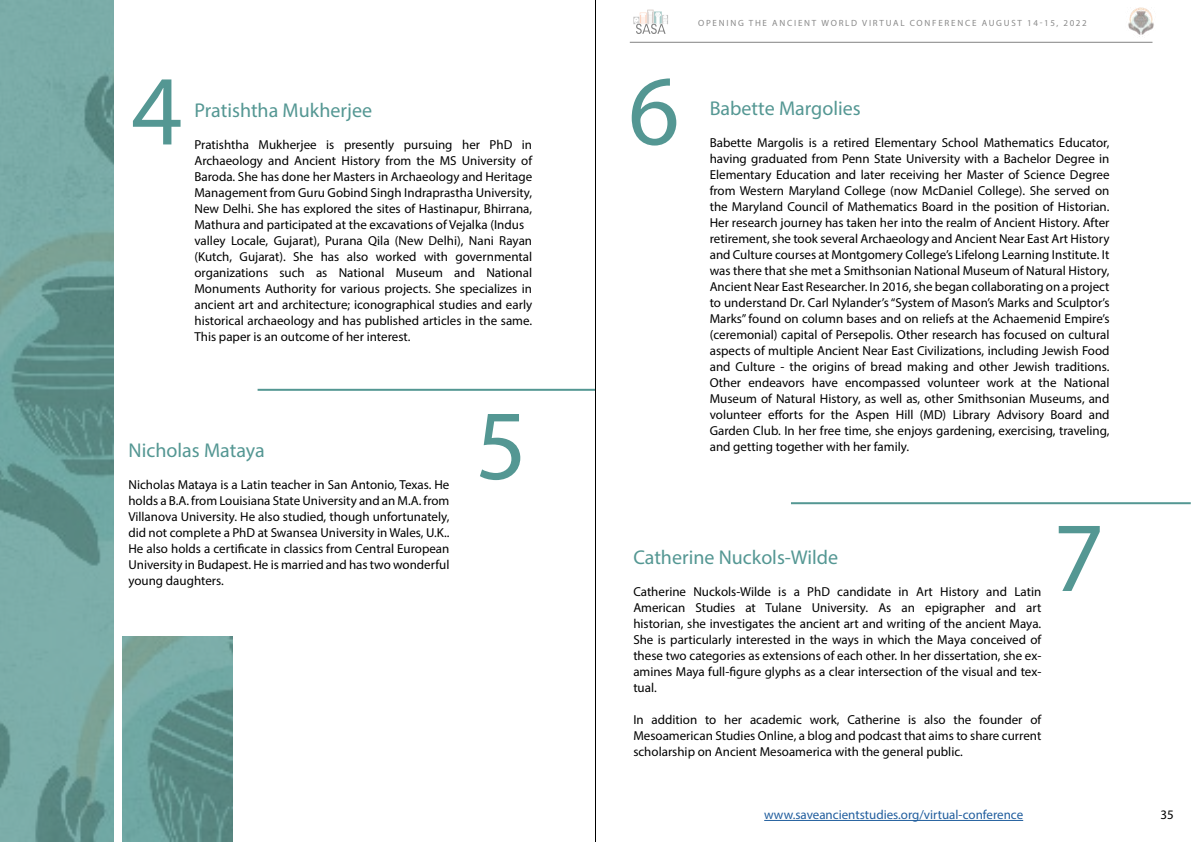
<style>
.page{position:relative;width:1191px;height:842px;background:#fff}
.page>*{position:absolute;margin:0;border:0;box-sizing:border-box;transform-origin:0 0}
.t1{font:100px "Myriad Pro";color:#549793}
.t2{font:20px "Myriad Pro";color:#549793}
.t3{font:13px/16px "Myriad Pro";color:#000;text-align:justify}
.t4{font:13px "Myriad Pro";color:#215e9e}
.t5{font:9px "Myriad Pro";letter-spacing:.195em;color:#8a8a8a}
</style>
<div class="page">
<svg style="left:633px;top:10px;width:35px;height:24px"></svg>
<hr style="left:630px;top:42px;width:522px;height:1px;background:#000">
<img style="left:1128px;top:7px;width:26px;height:30px">
<hr style="left:764px;top:820px;width:259px;height:1px;background:#215e9e">
<img style="left:0;top:0;width:113px;height:842px">
<hr style="left:257px;top:389px;width:338px;height:2px;background:#549793">
<hr style="left:791px;top:502px;width:399px;height:2px;background:#549793">
<hr style="left:595px;top:0;width:1px;height:842px;background:#000">
<img style="left:122px;top:636px;width:110px;height:206px">
<h1 class="t1" style="left:131px;top:49px;width:53px">4</h1>
<h2 class="t2" style="left:194px;top:98px;width:179px">Pratishtha Mukherjee</h2>
<p class="t3" style="left:194px;top:136px;width:339px;text-align:left">Pratishtha Mukherjee is presently pursuing her PhD in Archaeology and Ancient History from the MS University of Baroda. She has done her Masters in Archaeology and Heritage Management from Guru Gobind Singh Indraprastha University, New Delhi. She has explored the sites of Hastinapur, Bhirrana, Mathura and participated at the excavations of Vejalka (Indus valley Locale, Gujarat), Purana Qila (New Delhi), Nani Rayan (Kutch, Gujarat). She has also worked with governmental organizations such as National Museum and National Monuments Authority for various projects. She specializes in ancient art and architecture; iconographical studies and early historical archaeology and has published articles in the same.<br>This paper is an outcome of her interest.</p>
<h2 class="t2" style="left:128px;top:438px;width:138px">Nicholas Mataya</h2>
<p class="t3" style="left:128px;top:477px;width:322px">Nicholas Mataya is a Latin teacher in San Antonio, Texas. He</p>
<p class="t3" style="left:128px;top:493px;width:322px">holds a B.A. from Louisiana State University and an M.A. from Villanova University. He also studied, though unfortunately, did not complete a PhD at Swansea University in Wales, U.K..<br>He also holds a certificate in classics from Central European University in Budapest. He is married and has two wonderful young daughters.</p>
<h1 class="t1" style="left:476px;top:384px;width:53px">5</h1>
<h1 class="t1" style="left:628px;top:49px;width:53px">6</h1>
<p class="t5" style="left:698px;top:17px;width:390px">OPENING THE ANCIENT WORLD VIRTUAL CONFERENCE AUGUST 14-15, 2022</p>
<h2 class="t2" style="left:709px;top:96px;width:152px">Babette Margolies</h2>
<p class="t3" style="left:709px;top:134px;width:401px">Babette Margolis is a retired Elementary School Mathematics Educator, having graduated from Penn State University with a Bachelor Degree in Elementary Education and later receiving her Master of Science Degree from Western Maryland College (now McDaniel College). She served on the Maryland Council of Mathematics Board in the position of Historian.<br>Her research journey has taken her into the realm of Ancient History. After retirement, she took several Archaeology and Ancient Near East Art History and Culture courses at Montgomery College’s Lifelong Learning Institute. It was there that she met a Smithsonian National Museum of Natural History, Ancient Near East Researcher. In 2016, she began collaborating on a project to understand Dr. Carl Nylander’s “System of Mason’s Marks and Sculptor’s Marks” found on column bases and on reliefs at the Achaemenid Empire’s (ceremonial) capital of Persepolis. Other research has focused on cultural aspects of multiple Ancient Near East Civilizations, including Jewish Food and Culture - the origins of bread making and other Jewish traditions.<br>Other endeavors have encompassed volunteer work at the National Museum of Natural History, as well as, other Smithsonian Museums, and volunteer efforts for the Aspen Hill (MD) Library Advisory Board and Garden Club. In her free time, she enjoys gardening, exercising, traveling, and getting together with her family.</p>
<h2 class="t2" style="left:633px;top:544px;width:206px">Catherine Nuckols-Wilde</h2>
<p class="t3" style="left:633px;top:583px;width:409px">Catherine Nuckols-Wilde is a PhD candidate in Art History and Latin American Studies at Tulane University. As an epigrapher and art historian, she investigates the ancient art and writing of the ancient Maya.<br>She is particularly interested in the ways in which the Maya conceived of these two categories as extensions of each other. In her dissertation, she ex&shy;amines Maya full-figure glyphs as a clear intersection of the visual and tex&shy;tual.</p>
<p class="t3" style="left:633px;top:711px;width:409px">In addition to her academic work, Catherine is also the founder of Mesoamerican Studies Online, a blog and podcast that aims to share current scholarship on Ancient Mesoamerica with the general public.</p>
<h1 class="t1" style="left:1053px;top:496px;width:53px">7</h1>
<p class="t4" style="left:764px;top:807px;width:260px">www.saveancientstudies.org/virtual-conference</p>
<p class="t3" style="left:1160px;top:806px;width:15px">35</p>
</div>
